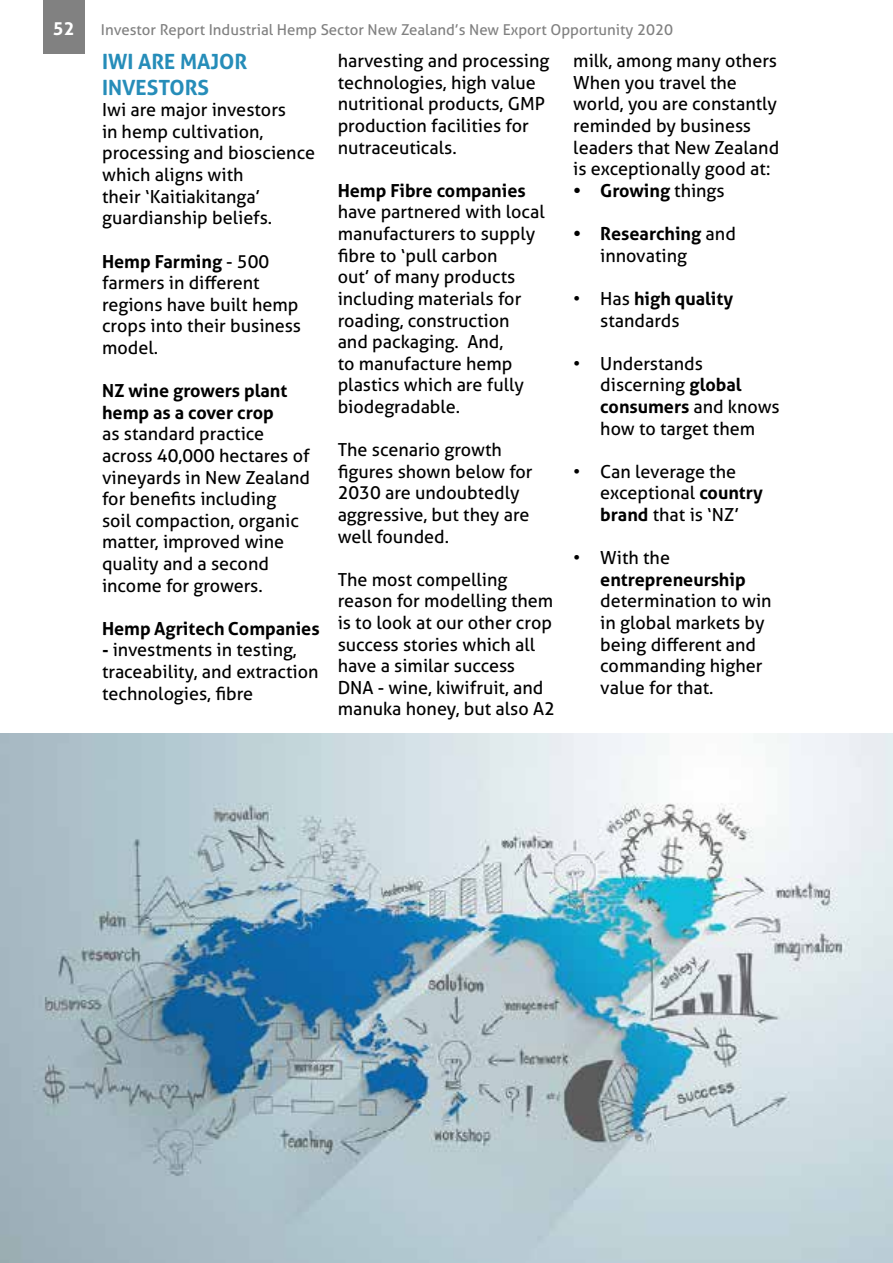
<style>
.page{position:relative;width:893px;height:1263px;background:#fff}
.page>*{position:absolute;margin:0;border:0;box-sizing:border-box;transform-origin:0 0}
.t1{font:700 21px/25.2px "Aller";color:#268db9}
.t2{font:18px/21.6px "Aller";color:#000}
.t3{font:700 18px/21.6px "Aller";color:#000}
.t4{font:700 18px "Aller";color:#fff}
.t5{font:15px "Aller";color:#818181}
.s1{font-weight:700}
.s2{font-weight:400}
</style>
<div class="page">
<div style="left:43px;top:0;width:42px;height:53px;background:#818181"></div>
<img style="left:0;top:733px;width:893px;height:530px">
<p class="t4" style="left:53px;top:17px;width:23px">52</p>
<p class="t5" style="left:101px;top:21px;width:574px">Investor Report Industrial Hemp Sector New Zealand’s New Export Opportunity 2020</p>
<p class="t1" style="left:102px;top:49px;width:147px">IWI ARE MAJOR<br>INVESTORS</p>
<p class="t2" style="left:102px;top:99px;width:214px">Iwi are major investors<br>in hemp cultivation, processing and bioscience which aligns with<br>their ‘Kaitiakitanga’ guardianship beliefs.</p>
<p class="t2" style="left:102px;top:250px;width:200px"><span class="s1">Hemp Farming</span> - 500 farmers in different regions have built hemp crops into their business model.</p>
<p class="t3" style="left:102px;top:380px;width:187px">NZ wine growers plant hemp as a cover crop</p>
<p class="t2" style="left:102px;top:423px;width:209px">as standard practice across 40,000 hectares of vineyards in New Zealand for benefits including<br>soil compaction, organic matter, improved wine quality and a second income for growers.</p>
<p class="t3" style="left:102px;top:617px;width:219px">Hemp Agritech Companies</p>
<p class="t2" style="left:102px;top:639px;width:218px"><span class="s1">-</span> investments in testing, traceability, and extraction technologies, fibre</p>
<p class="t2" style="left:338px;top:50px;width:213px">harvesting and processing technologies, high value nutritional products, GMP production facilities for nutraceuticals.</p>
<p class="t3" style="left:338px;top:180px;width:190px">Hemp Fibre companies</p>
<p class="t2" style="left:338px;top:201px;width:208px">have partnered with local manufacturers to supply fibre to ‘pull carbon<br>out’ of many products including materials for roading, construction<br>and packaging. And,<br>to manufacture hemp plastics which are fully biodegradable.</p>
<p class="t2" style="left:338px;top:439px;width:196px">The scenario growth figures shown below for<br>2030 are undoubtedly aggressive, but they are well founded.</p>
<p class="t2" style="left:338px;top:568px;width:219px">The most compelling reason for modelling them is to look at our other crop success stories which all have a similar success<br>DNA - wine, kiwifruit, and manuka honey, but also A2</p>
<p class="t2" style="left:573px;top:50px;width:207px">milk, among many others<br>When you travel the world, you are constantly reminded by business leaders that New Zealand is exceptionally good at:</p>
<p class="t3" style="left:573px;top:180px;width:153px">• Growing <span class="s2">things</span></p>
<p class="t2" style="left:600px;top:223px;width:137px;text-indent:-27px"><span class="s1">• Researching</span> and innovating</p>
<p class="t2" style="left:600px;top:288px;width:134px;text-indent:-27px">• Has <span class="s1">high quality </span>standards</p>
<p class="t2" style="left:600px;top:352px;width:181px;text-indent:-27px">• Understands discerning <span class="s1">global consumers</span> and knows how to target them</p>
<p class="t2" style="left:600px;top:460px;width:164px;text-indent:-27px">• Can leverage the exceptional <span class="s1">country brand</span> that is ‘NZ’</p>
<p class="t2" style="left:573px;top:547px;width:98px">• With the</p>
<p class="t3" style="left:600px;top:568px;width:147px">entrepreneurship</p>
<p class="t2" style="left:600px;top:590px;width:173px">determination to win in global markets by being different and commanding higher value for that.</p>
</div>
